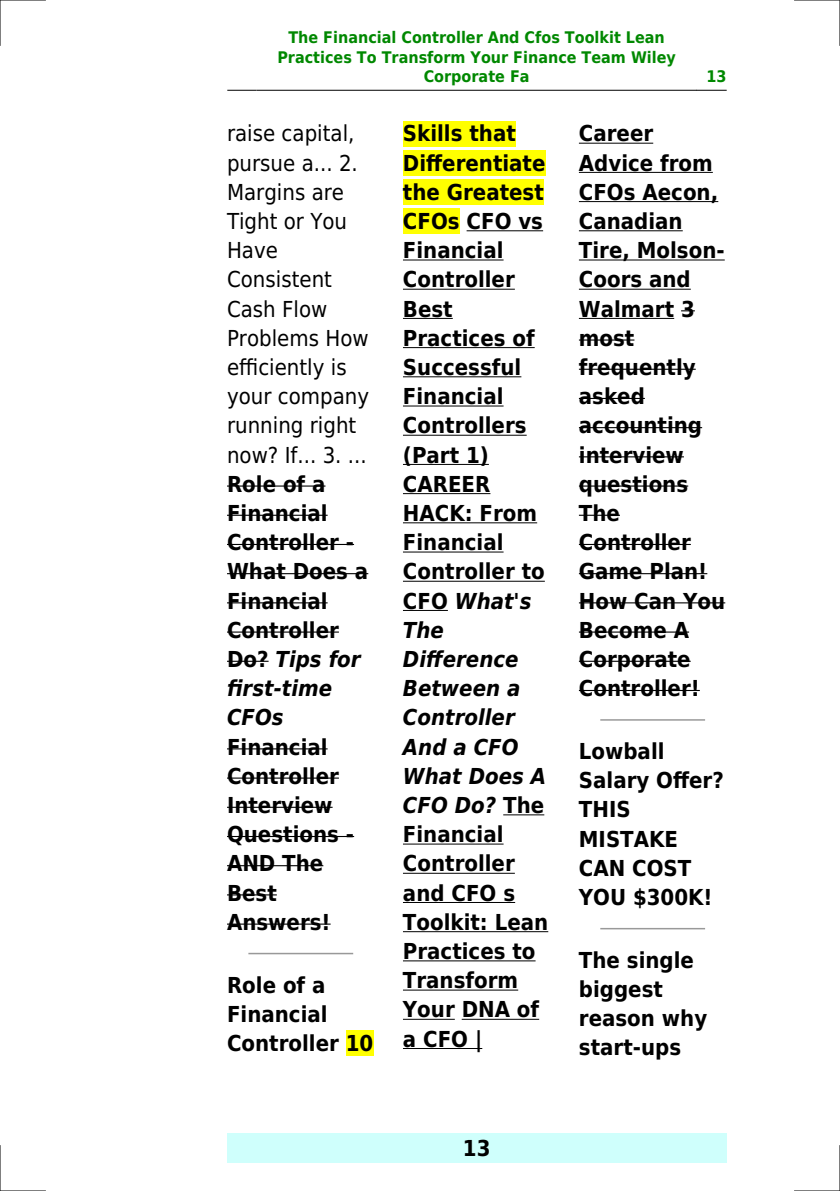
<style>
.page{position:relative;width:840px;height:1191px;background:#fff}
.page>*{position:absolute;margin:0;border:0;box-sizing:border-box;transform-origin:0 0}
.t1{font:700 22px/29.2px "DejaVu Sans Condensed";color:#000}
.t2{font:22px/29.2px "DejaVu Sans Condensed";color:#000}
.t3{font:700 16px/19.2px "DejaVu Sans Condensed";color:#080;text-align:center}
.s1{font-style:italic}
</style>
<div class="page">
<svg style="left:227px;top:90px;width:29px;height:1px"></svg>
<hr style="left:257px;top:90px;width:438px;height:1px;background:#000">
<svg style="left:696px;top:90px;width:29px;height:1px"></svg>
<div style="left:227px;top:1133px;width:499px;height:29px;background:#cffffc"></div>
<hr style="left:227px;top:485px;width:98px;height:1px;background:#000">
<hr style="left:227px;top:515px;width:100px;height:1px;background:#000">
<hr style="left:227px;top:544px;width:127px;height:1px;background:#000">
<hr style="left:227px;top:573px;width:141px;height:1px;background:#000">
<hr style="left:227px;top:602px;width:100px;height:1px;background:#000">
<hr style="left:227px;top:631px;width:112px;height:1px;background:#000">
<hr style="left:227px;top:660px;width:41px;height:2px;background:#000">
<hr style="left:227px;top:748px;width:100px;height:1px;background:#000">
<hr style="left:227px;top:777px;width:112px;height:1px;background:#000">
<hr style="left:227px;top:806px;width:105px;height:2px;background:#000">
<hr style="left:227px;top:836px;width:127px;height:1px;background:#000">
<hr style="left:227px;top:865px;width:96px;height:1px;background:#000">
<hr style="left:227px;top:894px;width:50px;height:1px;background:#000">
<hr style="left:227px;top:923px;width:103px;height:1px;background:#000">
<hr style="left:249px;top:952px;width:103px;height:2px;background:#999">
<div style="left:345px;top:1030px;width:28px;height:26px;background:#ff0"></div>
<div style="left:403px;top:121px;width:112px;height:25px;background:#ff0"></div>
<div style="left:403px;top:150px;width:142px;height:26px;background:#ff0"></div>
<div style="left:403px;top:179px;width:140px;height:26px;background:#ff0"></div>
<div style="left:403px;top:208px;width:56px;height:26px;background:#ff0"></div>
<hr style="left:466px;top:230px;width:77px;height:1px;background:#000">
<hr style="left:403px;top:259px;width:100px;height:1px;background:#000">
<hr style="left:403px;top:289px;width:111px;height:1px;background:#000">
<hr style="left:403px;top:318px;width:49px;height:1px;background:#000">
<hr style="left:403px;top:347px;width:131px;height:1px;background:#000">
<hr style="left:403px;top:376px;width:118px;height:1px;background:#000">
<hr style="left:403px;top:405px;width:100px;height:1px;background:#000">
<hr style="left:403px;top:435px;width:123px;height:1px;background:#000">
<hr style="left:403px;top:464px;width:85px;height:1px;background:#000">
<hr style="left:403px;top:493px;width:87px;height:1px;background:#000">
<hr style="left:403px;top:522px;width:134px;height:1px;background:#000">
<hr style="left:403px;top:551px;width:100px;height:1px;background:#000">
<hr style="left:403px;top:581px;width:141px;height:1px;background:#000">
<hr style="left:403px;top:610px;width:44px;height:1px;background:#000">
<hr style="left:503px;top:814px;width:41px;height:1px;background:#000">
<hr style="left:403px;top:843px;width:100px;height:1px;background:#000">
<hr style="left:403px;top:872px;width:111px;height:1px;background:#000">
<hr style="left:403px;top:902px;width:112px;height:1px;background:#000">
<hr style="left:403px;top:931px;width:145px;height:1px;background:#000">
<hr style="left:403px;top:960px;width:132px;height:1px;background:#000">
<hr style="left:403px;top:989px;width:115px;height:1px;background:#000">
<hr style="left:403px;top:1018px;width:51px;height:1px;background:#000">
<hr style="left:461px;top:1018px;width:78px;height:1px;background:#000">
<hr style="left:403px;top:1048px;width:79px;height:1px;background:#000">
<hr style="left:578px;top:143px;width:75px;height:1px;background:#000">
<hr style="left:578px;top:172px;width:134px;height:1px;background:#000">
<hr style="left:578px;top:201px;width:140px;height:1px;background:#000">
<hr style="left:578px;top:230px;width:104px;height:1px;background:#000">
<hr style="left:578px;top:259px;width:146px;height:1px;background:#000">
<hr style="left:578px;top:289px;width:112px;height:1px;background:#000">
<hr style="left:578px;top:318px;width:95px;height:1px;background:#000">
<svg style="left:681px;top:310px;width:13px;height:1px"></svg>
<hr style="left:578px;top:339px;width:56px;height:1px;background:#000">
<hr style="left:578px;top:369px;width:117px;height:1px;background:#000">
<hr style="left:578px;top:398px;width:66px;height:1px;background:#000">
<hr style="left:578px;top:427px;width:123px;height:1px;background:#000">
<hr style="left:578px;top:456px;width:105px;height:1px;background:#000">
<hr style="left:578px;top:485px;width:109px;height:1px;background:#000">
<hr style="left:578px;top:515px;width:41px;height:1px;background:#000">
<hr style="left:578px;top:544px;width:112px;height:1px;background:#000">
<hr style="left:578px;top:573px;width:129px;height:1px;background:#000">
<hr style="left:578px;top:602px;width:146px;height:1px;background:#000">
<hr style="left:578px;top:631px;width:110px;height:1px;background:#000">
<hr style="left:578px;top:660px;width:112px;height:2px;background:#000">
<hr style="left:578px;top:690px;width:121px;height:1px;background:#000">
<hr style="left:600px;top:719px;width:104px;height:1px;background:#999">
<hr style="left:600px;top:928px;width:104px;height:1px;background:#999">
<hr style="left:0;top:0;width:45px;height:1px;background:#000">
<hr style="left:794px;top:0;width:45px;height:1px;background:#000">
<hr style="left:0;top:1190px;width:45px;height:1px;background:#000">
<hr style="left:794px;top:1190px;width:45px;height:1px;background:#000">
<hr style="left:0;top:0;width:1px;height:45px;background:#000">
<hr style="left:0;top:1145px;width:1px;height:46px;background:#000">
<hr style="left:839px;top:0;width:1px;height:45px;background:#000">
<hr style="left:839px;top:1145px;width:1px;height:46px;background:#000">
<p class="t3" style="left:277px;top:28px;width:400px">The Financial Controller And Cfos Toolkit Lean<br>Practices To Transform Your Finance Team Wiley<br>Corporate Fa</p>
<p class="t3" style="left:706px;top:67px;width:22px">13</p>
<p class="t2" style="left:227px;top:119px;width:143px">raise capital, pursue a... 2.<br>Margins are<br>Tight or You<br>Have<br>Consistent<br>Cash Flow<br>Problems How efficiently is your company running right now? If... 3. ...</p>
<p class="t1" style="left:227px;top:469px;width:143px">Role of a<br>Financial<br>Controller -<br>What Does a<br>Financial<br>Controller<br>Do? <span class="s1">Tips for first-time<br>CFOs</span></p>
<p class="t1" style="left:227px;top:732px;width:128px">Financial<br>Controller<br>Interview<br>Questions -<br>AND The<br>Best<br>Answers!</p>
<p class="t1" style="left:227px;top:970px;width:148px">Role of a<br>Financial<br>Controller 10</p>
<p class="t1" style="left:403px;top:119px;width:147px">Skills that<br>Differentiate the Greatest<br>CFOs CFO vs<br>Financial<br>Controller<br>Best<br>Practices of<br>Successful<br>Financial<br>Controllers (Part 1)<br>CAREER<br>HACK: From<br>Financial<br>Controller to<br>CFO <span class="s1">What's<br>The<br>Difference<br>Between a<br>Controller<br>And a CFO<br>What Does A<br>CFO Do?</span> The<br>Financial<br>Controller and CFO s<br>Toolkit: Lean<br>Practices to<br>Transform<br>Your DNA of a CFO |</p>
<p class="t1" style="left:578px;top:119px;width:148px">Career<br>Advice from<br>CFOs Aecon,<br>Canadian<br>Tire, Molson-<br>Coors and<br>Walmart 3 most frequently asked accounting interview questions<br>The<br>Controller<br>Game Plan!<br>How Can You<br>Become A<br>Corporate<br>Controller!</p>
<p class="t1" style="left:578px;top:736px;width:146px">Lowball<br>Salary Offer?<br>THIS<br>MISTAKE<br>CAN COST<br>YOU $300K!</p>
<p class="t1" style="left:578px;top:945px;width:130px">The single biggest reason why start-ups</p>
<p class="t1" style="left:462px;top:1133px;width:29px">13</p>
</div>
